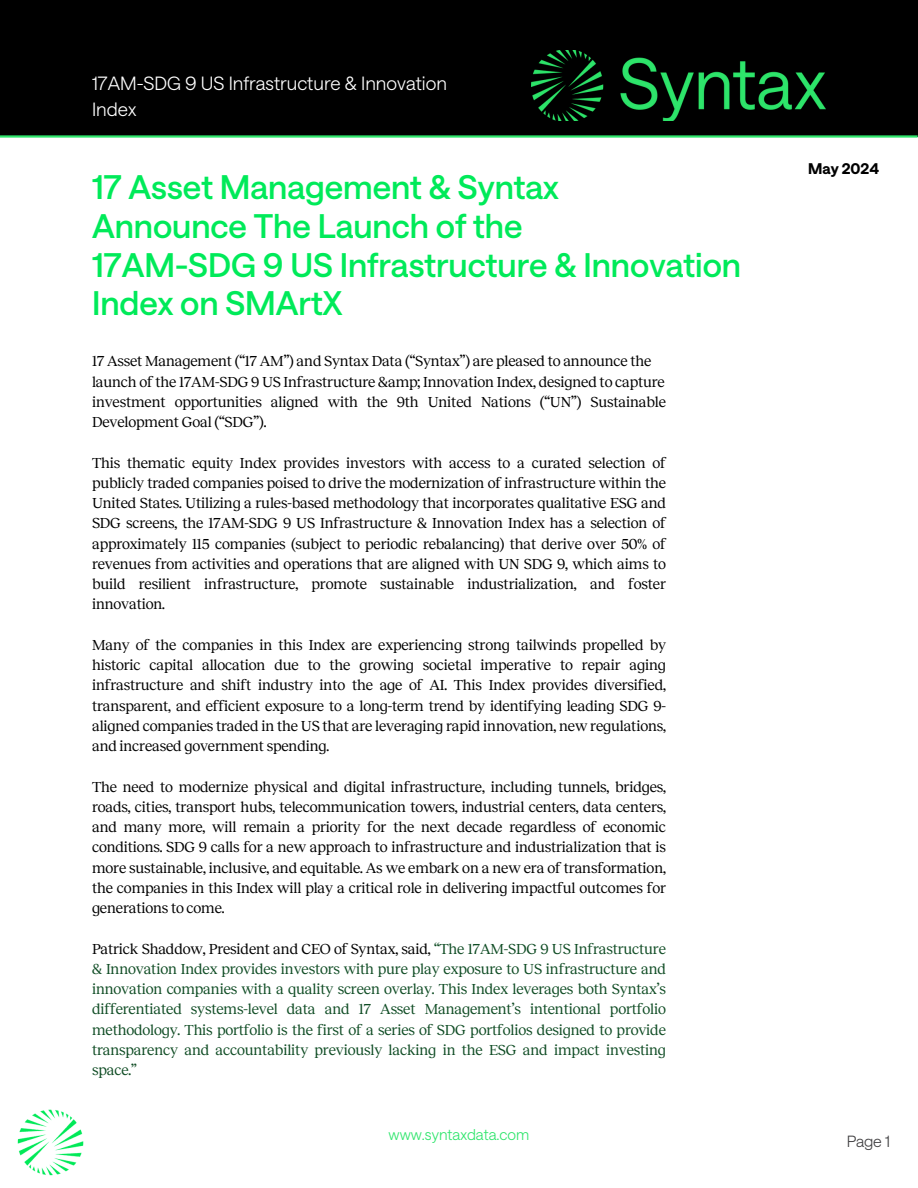
<style>
.page{position:relative;width:918px;height:1188px;background:#fff}
.page>*{position:absolute;margin:0;border:0;box-sizing:border-box;transform-origin:0 0}
.t1{font:500 33px/38.7px "Saans";color:#00ea59}
.t2{font:300 18.6px/25.8px "Saans";color:#fff}
.t3{font:300 15.75px "Saans";color:#414042}
.t4{font:15px/20.2px "Reckless";letter-spacing:-.01em;color:#000;text-align:justify}
.t5{font:15px/20.2px "Reckless";letter-spacing:-.01em;color:#0f4c24;text-align:justify}
.t6{font:300 15px "Saans";color:#2ee56b}
.t7{font:700 15px "Saans";color:#000}
.s1{color:#000}
</style>
<div class="page">
<div style="left:0;top:0;width:918px;height:136px;background:#000"></div>
<hr style="left:0;top:135px;width:918px;height:3px;background:#2ee56b">
<img style="left:17px;top:1109px;width:67px;height:67px">
<img style="left:531px;top:51px;width:295px;height:70px">
<p class="t2" style="left:92px;top:70px;width:356px">17AM-SDG 9 US Infrastructure &amp; Innovation<br>Index</p>
<p class="t1" style="left:92px;top:167px;width:651px">17 Asset Management &amp; Syntax<br>Announce The Launch of the<br>17AM-SDG 9 US Infrastructure &amp; Innovation<br>Index on SMArtX</p>
<p class="t4" style="left:92px;top:351px;width:561px">17 Asset Management (“17 AM”) and Syntax Data (“Syntax”) are pleased to announce the</p>
<p class="t4" style="left:92px;top:371px;width:574px">launch of the 17AM-SDG 9 US Infrastructure &amp;amp; Innovation Index, designed to capture</p>
<p class="t4" style="left:92px;top:392px;width:575px">investment opportunities aligned with the 9th United Nations (“UN”) Sustainable<br>Development Goal (“SDG”).</p>
<p class="t4" style="left:92px;top:452px;width:575px">This thematic equity Index provides investors with access to a curated selection of publicly traded companies poised to drive the modernization of infrastructure within the United States. Utilizing a rules-based methodology that incorporates qualitative ESG and SDG screens, the 17AM-SDG 9 US Infrastructure &amp; Innovation Index has a selection of approximately 115 companies (subject to periodic rebalancing) that derive over 50% of revenues from activities and operations that are aligned with UN SDG 9, which aims to build resilient infrastructure, promote sustainable industrialization, and foster innovation.</p>
<p class="t4" style="left:92px;top:635px;width:575px">Many of the companies in this Index are experiencing strong tailwinds propelled by historic capital allocation due to the growing societal imperative to repair aging infrastructure and shift industry into the age of AI. This Index provides diversified, transparent, and efficient exposure to a long-term trend by identifying leading SDG 9- aligned companies traded in the US that are leveraging rapid innovation, new regulations, and increased government spending.</p>
<p class="t4" style="left:92px;top:776px;width:575px">The need to modernize physical and digital infrastructure, including tunnels, bridges, roads, cities, transport hubs, telecommunication towers, industrial centers, data centers, and many more, will remain a priority for the next decade regardless of economic conditions. SDG 9 calls for a new approach to infrastructure and industrialization that is more sustainable, inclusive, and equitable. As we embark on a new era of transformation, the companies in this Index will play a critical role in delivering impactful outcomes for generations to come.</p>
<p class="t5" style="left:92px;top:938px;width:575px"><span class="s1">Patrick Shaddow, President and CEO of Syntax, said,</span> “The 17AM-SDG 9 US Infrastructure &amp; Innovation Index provides investors with pure play exposure to US infrastructure and innovation companies with a quality screen overlay. This Index leverages both Syntax’s differentiated systems-level data and 17 Asset Management’s intentional portfolio methodology. This portfolio is the first of a series of SDG portfolios designed to provide transparency and accountability previously lacking in the ESG and impact investing space.”</p>
<h3 class="t6" style="left:389px;top:1125px;width:142px">www.syntaxdata.com</h3>
<h1 class="t7" style="left:808px;top:159px;width:73px">May 2024</h1>
<p class="t3" style="left:847px;top:1132px;width:45px">Page 1</p>
</div>
